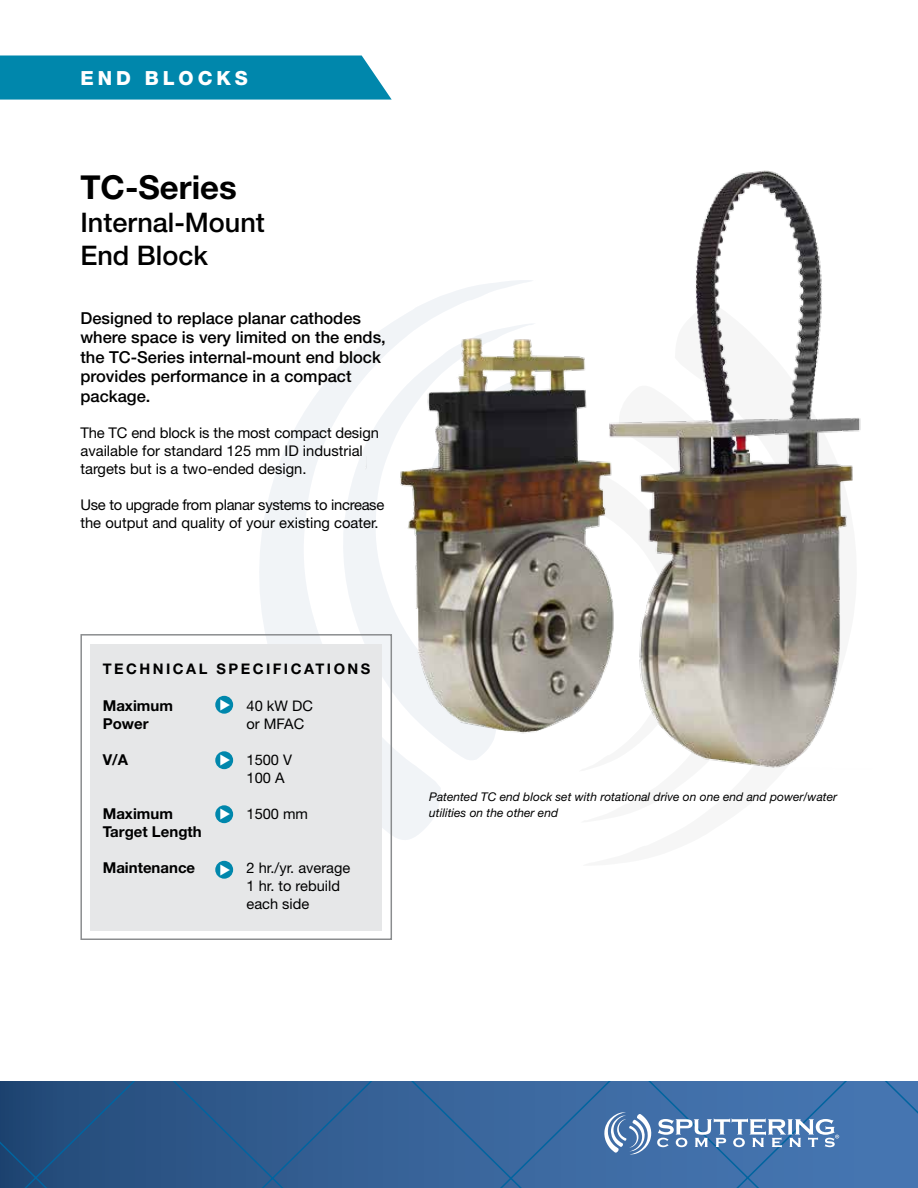
<style>
.page{position:relative;width:918px;height:1188px;background:#fff}
.page>*{position:absolute;margin:0;border:0;box-sizing:border-box;transform-origin:0 0}
.t1{font:700 33px "Helvetica Neue";color:#000}
.t2{font:500 27px/33px "Helvetica Neue";color:#000}
.t3{font:800 19.5px "Helvetica Neue";letter-spacing:.2em;color:#fff}
.t4{font:500 16.5px/19.6px "Helvetica Neue";color:#000}
.t5{font:700 15px/18px "Helvetica Neue";color:#000}
.t6{font:14.85px/18px "Helvetica Neue";color:#000}
.t7{font:14.7px/18px "Helvetica Neue";color:#000}
.t8{font:700 14.7px "Helvetica Neue";letter-spacing:.17em;color:#000}
.t9{font:italic 12px/16.5px "Helvetica Neue";color:#000}
</style>
<div class="page">
<svg style="left:259px;top:365px;width:181px;height:475px;fill:#f4f6f9"></svg>
<svg style="left:341px;top:342px;width:25px;height:302px;fill:#f1f4f7"></svg>
<svg style="left:0;top:1082px;width:602px;height:106px;background:#305b8f"></svg>
<svg style="left:0;top:55px;width:392px;height:45px;background:#0e8db0"></svg>
<svg style="left:602px;top:1082px;width:316px;height:106px;background:#4f7bb1"></svg>
<div style="left:80px;top:634px;width:312px;height:306px;border:1px solid #8a8c8e"></div>
<div style="left:90px;top:644px;width:292px;height:286px;background:#e6e7e8"></div>
<img style="left:366px;top:170px;width:495px;height:626px">
<div style="left:215px;top:696px;width:18px;height:18px;background:#0087ac;border-radius:50%"></div>
<div style="left:215px;top:751px;width:18px;height:18px;background:#0087ac;border-radius:50%"></div>
<div style="left:215px;top:805px;width:18px;height:18px;background:#0087ac;border-radius:50%"></div>
<div style="left:215px;top:861px;width:18px;height:18px;background:#0087ac;border-radius:50%"></div>
<h3 class="t3" style="left:80px;top:67px;width:169px">END BLOCKS</h3>
<h1 class="t1" style="left:80px;top:167px;width:158px">TC-Series</h1>
<h2 class="t2" style="left:80px;top:206px;width:186px">Internal-Mount<br>End Block</h2>
<p class="t4" style="left:80px;top:308px;width:307px">Designed to replace planar cathodes where space is very limited on the ends, the TC-Series internal-mount end block provides performance in a compact package.</p>
<p class="t6" style="left:80px;top:424px;width:300px">The TC end block is the most compact design available for standard 125 mm ID industrial targets but is a two-ended design.</p>
<p class="t6" style="left:80px;top:496px;width:305px">Use to upgrade from planar systems to increase the output and quality of your existing coater.</p>
<p class="t8" style="left:103px;top:660px;width:269px">TECHNICAL SPECIFICATIONS</p>
<p class="t5" style="left:103px;top:696px;width:72px">Maximum<br>Power</p>
<p class="t5" style="left:103px;top:750px;width:27px">V/A</p>
<p class="t7" style="left:247px;top:696px;width:68px">40 kW DC or MFAC</p>
<p class="t7" style="left:247px;top:750px;width:47px">1500 V<br>100 A</p>
<p class="t7" style="left:247px;top:804px;width:63px">1500 mm</p>
<p class="t5" style="left:103px;top:804px;width:100px">Maximum<br>Target Length</p>
<p class="t5" style="left:103px;top:859px;width:94px">Maintenance</p>
<p class="t7" style="left:247px;top:858px;width:105px">2 hr./yr. average<br>1 hr. to rebuild each side</p>
<p class="t9" style="left:429px;top:788px;width:409px">Patented TC end block set with rotational drive on one end and power/water utilities on the other end</p>
</div>
